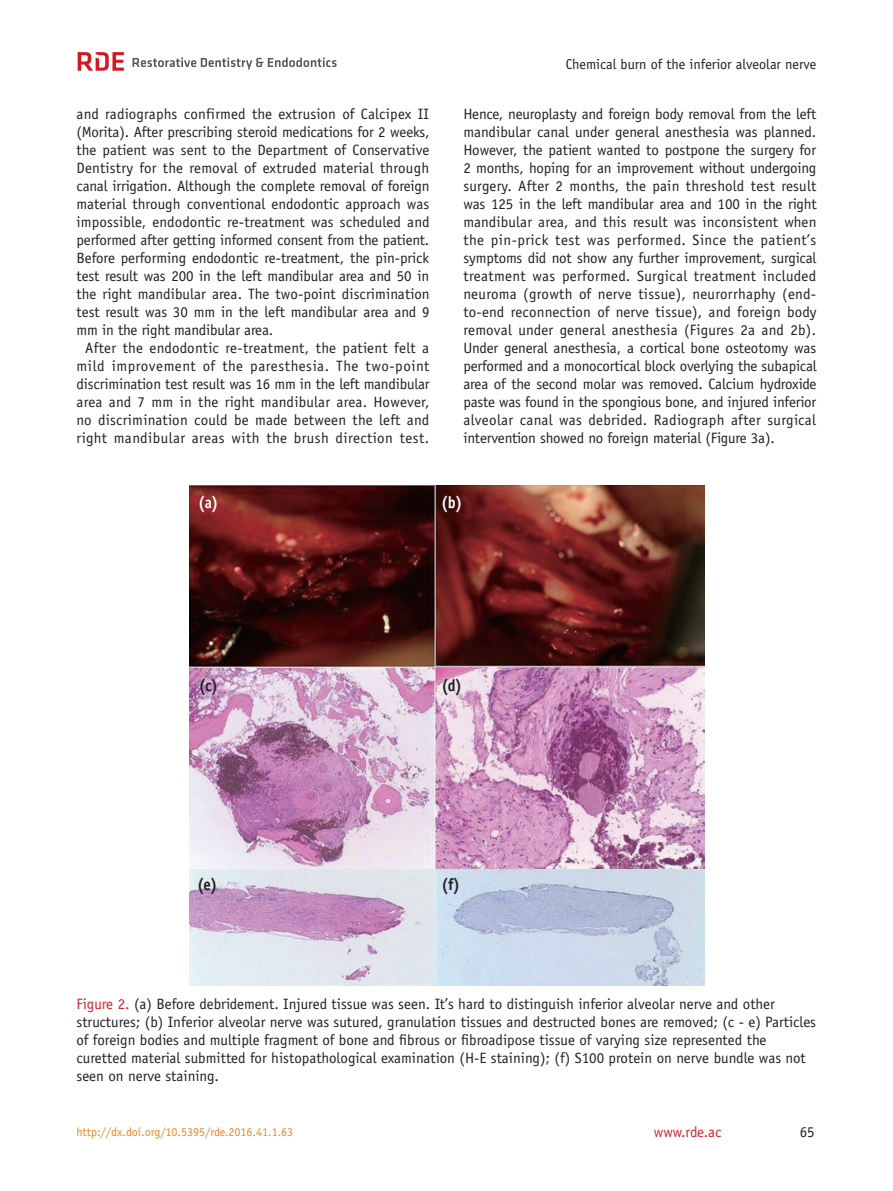
<style>
.page{position:relative;width:893px;height:1191px;background:#fff}
.page>*{position:absolute;margin:0;border:0;box-sizing:border-box;transform-origin:0 0}
.t1{font:700 16.5px "Officina Sans Std";color:#231f20;scale:.9 1}
.t2{font:700 16.5px "Officina Sans Std";color:#fff;scale:.9 1}
.t3{font:15px/18px "Officina Sans Std";color:#231f20;text-align:justify}
.t4{font:15px "Officina Sans Std";letter-spacing:.02em;color:#231f20}
.t5{font:15px "Officina Sans Std";letter-spacing:.03em;color:#231f20}
.t6{font:15px "Officina Sans Std";letter-spacing:.04em;color:#231f20}
.t7{font:15px "Officina Sans Std";color:#d1232a}
.t8{font:14.25px "Officina Sans Std";color:#231f20}
.t9{font:12px "Officina Sans Std";color:#f58220}
.s1{color:#d1232a}
</style>
<div class="page">
<svg style="left:133px;top:57px;width:204px;height:13px"></svg>
<svg style="left:78px;top:52px;width:46px;height:19px"></svg>
<img style="left:190px;top:486px;width:514px;height:499px">
<p class="t3" style="left:77px;top:105px;width:354px">and radiographs confirmed the extrusion of Calcipex II</p>
<p class="t3" style="left:77px;top:123px;width:354px">(Morita). After prescribing steroid medications for 2 weeks,</p>
<p class="t3" style="left:77px;top:141px;width:354px">the patient was sent to the Department of Conservative</p>
<p class="t3" style="left:77px;top:159px;width:354px">Dentistry for the removal of extruded material through</p>
<p class="t3" style="left:77px;top:177px;width:354px">canal irrigation. Although the complete removal of foreign</p>
<p class="t3" style="left:77px;top:195px;width:354px">material through conventional endodontic approach was</p>
<p class="t3" style="left:77px;top:213px;width:354px">impossible, endodontic re-treatment was scheduled and</p>
<p class="t3" style="left:77px;top:231px;width:354px">performed after getting informed consent from the patient.</p>
<p class="t3" style="left:77px;top:249px;width:354px">Before performing endodontic re-treatment, the pin-prick</p>
<p class="t3" style="left:77px;top:267px;width:354px">test result was 200 in the left mandibular area and 50 in</p>
<p class="t3" style="left:77px;top:285px;width:355px">the right mandibular area. The two-point discrimination</p>
<p class="t3" style="left:77px;top:303px;width:355px">test result was 30 mm in the left mandibular area and 9</p>
<p class="t3" style="left:77px;top:321px;width:198px">mm in the right mandibular area.</p>
<p class="t4" style="left:85px;top:339px;width:346px">After the endodontic re-treatment, the patient felt a</p>
<p class="t6" style="left:77px;top:357px;width:354px">mild improvement of the paresthesia. The two-point</p>
<p class="t3" style="left:77px;top:375px;width:355px">discrimination test result was 16 mm in the left mandibular</p>
<p class="t3" style="left:77px;top:393px;width:354px">area and 7 mm in the right mandibular area. However,</p>
<p class="t3" style="left:77px;top:411px;width:354px">no discrimination could be made between the left and</p>
<p class="t5" style="left:77px;top:429px;width:354px">right mandibular areas with the brush direction test.</p>
<p class="t8" style="left:566px;top:55px;width:252px">Chemical burn of the inferior alveolar nerve</p>
<p class="t3" style="left:463px;top:105px;width:355px">Hence, neuroplasty and foreign body removal from the left mandibular canal under general anesthesia was planned.<br>However, the patient wanted to postpone the surgery for 2 months, hoping for an improvement without undergoing surgery. After 2 months, the pain threshold test result was 125 in the left mandibular area and 100 in the right mandibular area, and this result was inconsistent when the pin-prick test was performed. Since the patient’s symptoms did not show any further improvement, surgical treatment was performed. Surgical treatment included neuroma (growth of nerve tissue), neurorrhaphy (end&shy;to-end reconnection of nerve tissue), and foreign body removal under general anesthesia (Figures 2a and 2b).<br>Under general anesthesia, a cortical bone osteotomy was performed and a monocortical block overlying the subapical area of the second molar was removed. Calcium hydroxide paste was found in the spongious bone, and injured inferior alveolar canal was debrided. Radiograph after surgical intervention showed no foreign material (Figure 3a).</p>
<p class="t2" style="left:198px;top:492px;width:24px">(a)</p>
<p class="t2" style="left:441px;top:492px;width:25px">(b)</p>
<p class="t1" style="left:199px;top:675px;width:23px">(c)</p>
<p class="t1" style="left:441px;top:675px;width:25px">(d)</p>
<p class="t1" style="left:197px;top:874px;width:24px">(e)</p>
<p class="t1" style="left:441px;top:874px;width:22px">(f)</p>
<p class="t3" style="left:77px;top:994px;width:741px;text-align:left"><span class="s1">Figure 2.</span> (a) Before debridement. Injured tissue was seen. It’s hard to distinguish inferior alveolar nerve and other structures; (b) Inferior alveolar nerve was sutured, granulation tissues and destructed bones are removed; (c - e) Particles of foreign bodies and multiple fragment of bone and fibrous or fibroadipose tissue of varying size represented the curetted material submitted for histopathological examination (H-E staining); (f) S100 protein on nerve bundle was not seen on nerve staining.</p>
<p class="t9" style="left:77px;top:1124px;width:218px">http://dx.doi.org/10.5395/rde.2016.41.1.63</p>
<p class="t7" style="left:654px;top:1122px;width:69px">www.rde.ac</p>
<p class="t3" style="left:800px;top:1122px;width:16px">65</p>
</div>
